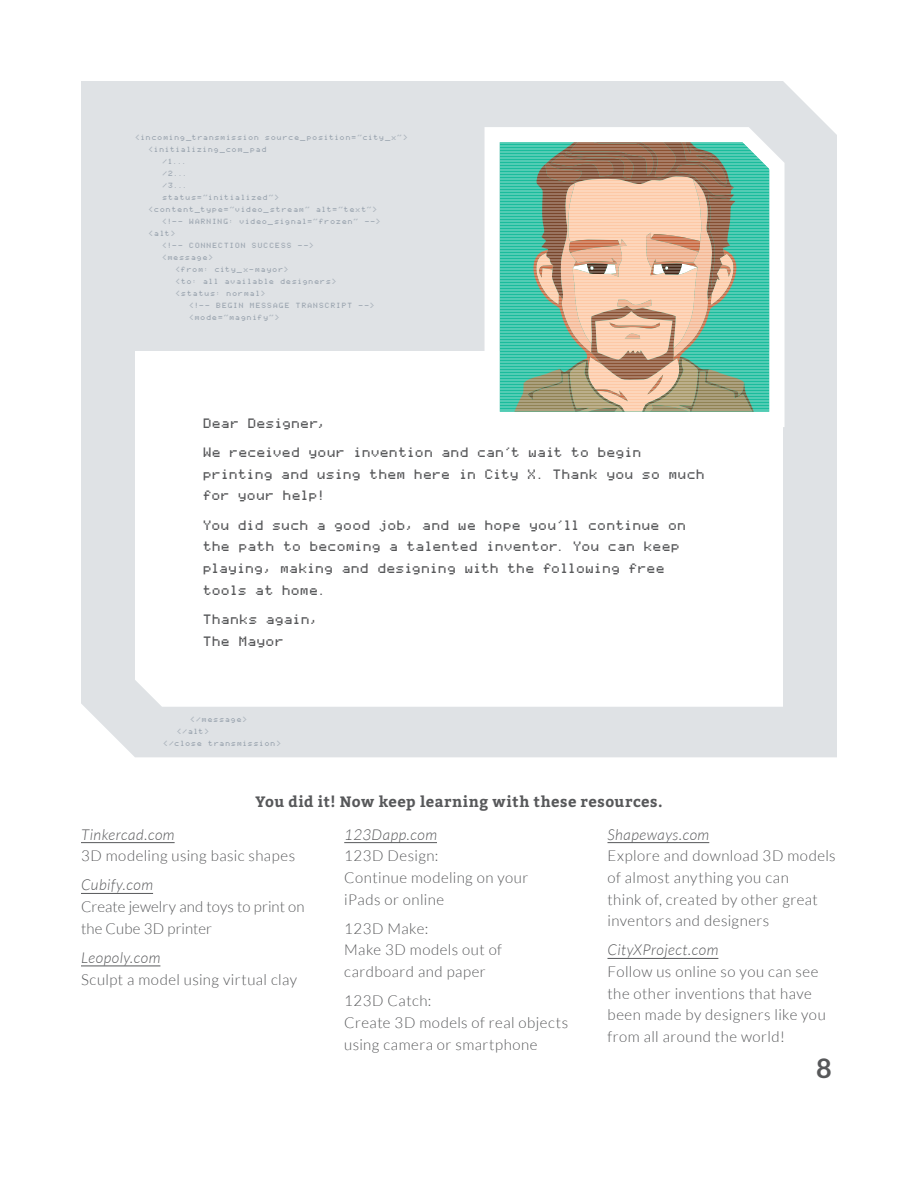
<style>
.page{position:relative;width:918px;height:1188px;background:#fff}
.page>*{position:absolute;margin:0;border:0;box-sizing:border-box;transform-origin:0 0}
.t1{font:700 27px "Lato";color:#57585a}
.t2{font:300 15px/21.6px "Lato";letter-spacing:.03em;color:#57585a}
.t3{font:300 15px/21.6px "Lato";letter-spacing:.005em;color:#57585a}
.t4{font:700 15px "Bitter";letter-spacing:.03em;color:#57585a}
.t5{font:10.8px/21.8px "Print Char 21";letter-spacing:-.04em;color:#57585a}
.t6{font:6px "Print Char 21";letter-spacing:.095em;color:#99a3ae}
.t7{font:6px "Print Char 21";letter-spacing:.035em;color:#99a3ae}
.s1{font-style:italic}
</style>
<div class="page">
<div style="left:81px;top:81px;width:756px;height:676px;background:#dfe2e5"></div>
<svg style="left:135px;top:351px;width:648px;height:356px"></svg>
<svg style="left:477px;top:113px;width:315px;height:322px"></svg>
<hr style="left:81px;top:842px;width:94px;height:1px;background:#57585a">
<hr style="left:81px;top:893px;width:72px;height:1px;background:#57585a">
<hr style="left:81px;top:966px;width:79px;height:1px;background:#57585a">
<hr style="left:344px;top:842px;width:93px;height:1px;background:#57585a">
<hr style="left:608px;top:842px;width:101px;height:1px;background:#57585a">
<hr style="left:608px;top:958px;width:110px;height:1px;background:#57585a">
<p class="t6" style="left:135px;top:135px;width:274px">&lt;incoming_transmission source_position=”city_x”&gt;</p>
<p class="t7" style="left:148px;top:147px;width:120px">&lt;initializing _com _ pad</p>
<p class="t6" style="left:162px;top:159px;width:26px">/1...</p>
<p class="t6" style="left:162px;top:171px;width:27px">/2...</p>
<p class="t6" style="left:162px;top:183px;width:27px">/3...</p>
<p class="t7" style="left:162px;top:195px;width:119px">status=”initialized”&gt;</p>
<p class="t6" style="left:148px;top:207px;width:230px">&lt;content_type=”video_stream” alt=”text”&gt;</p>
<p class="t6" style="left:162px;top:219px;width:220px">&lt;!-- WARNING: video_signal=”frozen” --&gt;</p>
<p class="t6" style="left:148px;top:231px;width:28px">&lt;alt&gt;</p>
<p class="t6" style="left:162px;top:243px;width:153px">&lt;!-- CONNECTION SUCCESS --&gt;</p>
<p class="t6" style="left:162px;top:255px;width:53px">&lt;message&gt;</p>
<p class="t6" style="left:176px;top:267px;width:114px">&lt;from: city_x-mayor&gt;</p>
<p class="t6" style="left:176px;top:279px;width:162px">&lt;to: all available designers&gt;</p>
<p class="t6" style="left:176px;top:291px;width:91px">&lt;status: normal&gt;</p>
<p class="t6" style="left:189px;top:303px;width:187px">&lt;!-- BEGIN MESSAGE TRANSCRIPT --&gt;</p>
<p class="t6" style="left:189px;top:315px;width:92px">&lt;mode=”magnify”&gt;</p>
<p class="t5" style="left:202px;top:413px;width:125px">Dear Designer,</p>
<p class="t5" style="left:202px;top:442px;width:504px">We received your invention and can’t wait to begin printing and using them here in City X. Thank you so much for your help!</p>
<p class="t5" style="left:202px;top:515px;width:485px">You did such a good job, and we hope you’ll continue on the path to becoming a talented inventor. You can keep playing, making and designing with the following free tools at home.</p>
<p class="t5" style="left:202px;top:609px;width:117px">Thanks again,<br>The Mayor</p>
<p class="t6" style="left:190px;top:717px;width:58px">&lt;/message&gt;</p>
<p class="t6" style="left:177px;top:729px;width:34px">&lt;/alt&gt;</p>
<p class="t6" style="left:163px;top:741px;width:119px">&lt;/close transmission&gt;</p>
<h5 class="t4" style="left:255px;top:793px;width:409px">You did it! Now keep learning with these resources.</h5>
<p class="t2" style="left:81px;top:824px;width:216px"><span class="s1">Tinkercad.com<br></span>3D modeling using basic shapes</p>
<p class="t3" style="left:81px;top:874px;width:225px"><span class="s1">Cubify.com<br></span>Create jewelry and toys to print on the Cube 3D printer</p>
<p class="t2" style="left:81px;top:947px;width:218px"><span class="s1">Leopoly.com<br></span>Sculpt a model using virtual clay</p>
<p class="t2" style="left:608px;top:824px;width:230px"><span class="s1">Shapeways.com<br></span>Explore and download 3D models of almost anything you can<br>think of, created by other great inventors and designers</p>
<p class="t2" style="left:608px;top:939px;width:220px"><span class="s1">CityXProject.com<br></span>Follow us online so you can see the other inventions that have been made by designers like you from all around the world!</p>
<p class="t2" style="left:344px;top:824px;width:186px"><span class="s1">123Dapp.com<br></span>123D Design:<br>Continue modeling on your iPads or online</p>
<p class="t2" style="left:344px;top:918px;width:159px">123D Make:<br>Make 3D models out of cardboard and paper</p>
<p class="t2" style="left:344px;top:990px;width:225px">123D Catch:<br>Create 3D models of real objects using camera or smartphone</p>
<h1 class="t1" style="left:816px;top:1052px;width:17px">8</h1>
</div>
